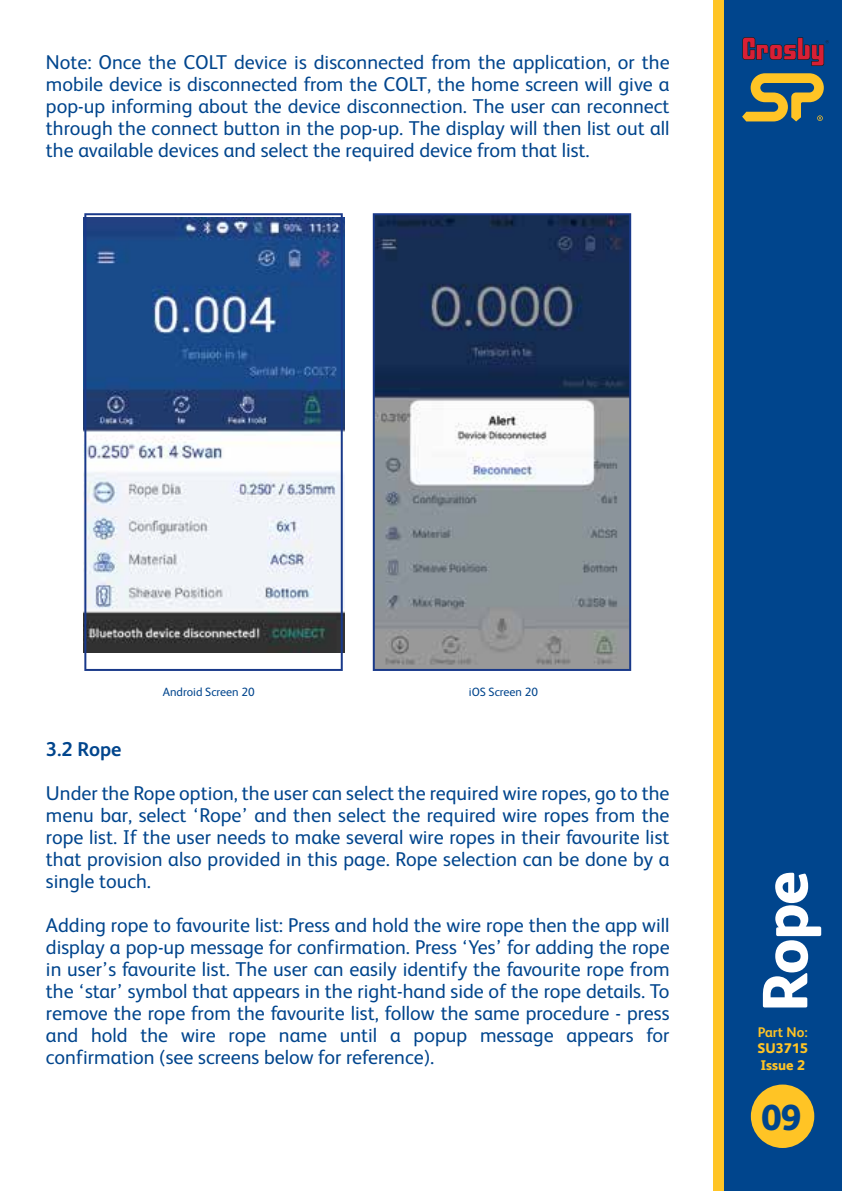
<style>
.page{position:relative;width:842px;height:1191px;background:#fff}
.page>*{position:absolute;margin:0;border:0;box-sizing:border-box;transform-origin:0 0}
.t1{font:800 64px "FS Albert";color:#fff}
.t2{font:800 36px "FS Albert";color:#00458d}
.t3{font:20px/22px "FS Albert";color:#00458d;text-align:justify}
.t4{font:700 20px "FS Albert";color:#00458d}
.t5{font:800 14px/16.8px "FS Albert";color:#ffc425}
.t6{font:700 14px "FS Albert";color:#ffc425}
.t7{font:12px "FS Albert";color:#00458d}
</style>
<div class="page">
<div style="left:723px;top:0;width:119px;height:1191px;background:#00458d"></div>
<div style="left:713px;top:0;width:10px;height:1191px;background:#ffc425"></div>
<div style="left:751px;top:1084px;width:63px;height:64px;background:#ffc425;border-radius:50%"></div>
<svg style="left:373px;top:213px;width:258px;height:458px;background:#6a7688"></svg>
<svg style="left:84px;top:213px;width:259px;height:458px"></svg>
<svg style="left:742px;top:73px;width:82px;height:48px"></svg>
<svg style="left:742px;top:37px;width:87px;height:29px"></svg>
<p class="t3" style="left:46px;top:51px;width:625px">Note: Once the COLT device is disconnected from the application, or the mobile device is disconnected from the COLT, the home screen will give a pop-up informing about the device disconnection. The user can reconnect through the connect button in the pop-up. The display will then list out all the available devices and select the required device from that list.</p>
<p class="t7" style="left:163px;top:685px;width:93px">Android Screen 20</p>
<p class="t7" style="left:469px;top:685px;width:71px">iOS Screen 20</p>
<p class="t4" style="left:46px;top:738px;width:77px">3.2 Rope</p>
<p class="t3" style="left:46px;top:782px;width:625px">Under the Rope option, the user can select the required wire ropes, go to the menu bar, select ‘Rope’ and then select the required wire ropes from the rope list. If the user needs to make several wire ropes in their favourite list that provision also provided in this page. Rope selection can be done by a single touch.</p>
<p class="t3" style="left:46px;top:914px;width:625px">Adding rope to favourite list: Press and hold the wire rope then the app will display a pop-up message for confirmation. Press ‘Yes’ for adding the rope in user’s favourite list. The user can easily identify the favourite rope from the ‘star’ symbol that appears in the right-hand side of the rope details. To remove the rope from the favourite list, follow the same procedure - press and hold the wire rope name until a popup message appears for confirmation (see screens below for reference).</p>
<h1 class="t1" style="left:748px;top:1012px;width:142px;rotate:-90deg">Rope</h1>
<p class="t6" style="left:758px;top:1023px;width:51px">Part No:</p>
<p class="t5" style="left:758px;top:1040px;width:52px">SU3715<br>Issue 2</p>
<h2 class="t2" style="left:761px;top:1096px;width:42px">09</h2>
</div>
